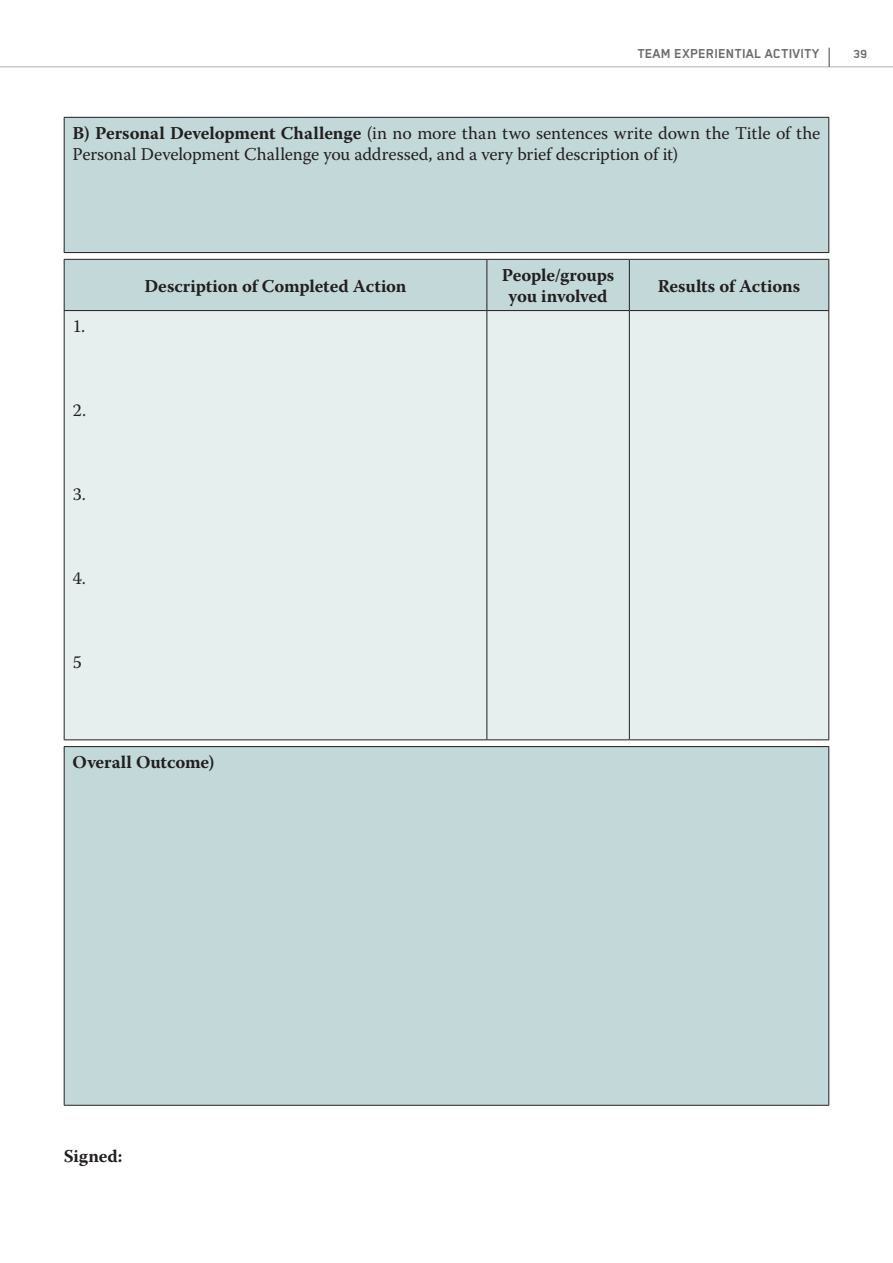
<style>
.page{position:relative;width:893px;height:1263px;background:#fff}
.page>*{position:absolute;margin:0;border:0;box-sizing:border-box;transform-origin:0 0}
._3_Szövegtörzs{font:18px/21px "Warnock Pro";letter-spacing:-.01em;color:#231f20}
._3_Szövegtörzs-2{font:700 18px/21px "Warnock Pro";letter-spacing:-.015em;color:#231f20;text-align:center}
._3_1_Első_bekezdés{font:700 18px "Warnock Pro";letter-spacing:-.005em;color:#231f20}
.t1{font:700 15px "Blender Pro";color:#6c6d70}
.t2{font:700 13.5px "Blender Pro";color:#6c6d70}
.s1{font-weight:700}
</style>
<div class="page">
<hr style="left:0;top:66px;width:893px;height:1px;background:#c7c8ca">
<svg style="left:828px;top:48px;width:2px;height:19px"></svg>
<div style="left:64px;top:117px;width:765px;height:136px;background:#c3d9d9"></div>
<hr style="left:64px;top:117px;width:765px;height:1px;background:#231f20">
<hr style="left:64px;top:118px;width:1px;height:134px;background:#231f20">
<hr style="left:828px;top:118px;width:1px;height:134px;background:#231f20">
<hr style="left:64px;top:252px;width:765px;height:1px;background:#231f20">
<div style="left:65px;top:260px;width:763px;height:50px;background:#c3d9d9"></div>
<div style="left:65px;top:311px;width:763px;height:428px;background:#e6efee"></div>
<hr style="left:64px;top:259px;width:423px;height:1px;background:#231f20">
<hr style="left:64px;top:260px;width:1px;height:50px;background:#231f20">
<hr style="left:487px;top:259px;width:142px;height:1px;background:#231f20">
<hr style="left:486px;top:260px;width:1px;height:50px;background:#231f20">
<hr style="left:629px;top:259px;width:200px;height:1px;background:#231f20">
<hr style="left:629px;top:260px;width:1px;height:50px;background:#231f20">
<hr style="left:828px;top:260px;width:1px;height:50px;background:#231f20">
<hr style="left:64px;top:310px;width:423px;height:1px;background:#231f20">
<hr style="left:64px;top:311px;width:1px;height:428px;background:#231f20">
<hr style="left:487px;top:310px;width:142px;height:1px;background:#231f20">
<hr style="left:486px;top:311px;width:1px;height:428px;background:#231f20">
<hr style="left:629px;top:310px;width:200px;height:1px;background:#231f20">
<hr style="left:629px;top:311px;width:1px;height:428px;background:#231f20">
<hr style="left:828px;top:311px;width:1px;height:428px;background:#231f20">
<hr style="left:64px;top:739px;width:423px;height:1px;background:#231f20">
<hr style="left:487px;top:739px;width:142px;height:1px;background:#231f20">
<hr style="left:629px;top:739px;width:200px;height:1px;background:#231f20">
<div style="left:64px;top:747px;width:765px;height:358px;background:#c3d9d9"></div>
<hr style="left:64px;top:746px;width:765px;height:1px;background:#231f20">
<hr style="left:64px;top:747px;width:1px;height:358px;background:#231f20">
<hr style="left:828px;top:747px;width:1px;height:358px;background:#231f20">
<hr style="left:64px;top:1105px;width:765px;height:1px;background:#231f20">
<p class="t1" style="left:638px;top:45px;width:17px">TEAM</p>
<p class="t1" style="left:675px;top:45px;width:16px">EXPERIENTIAL</p>
<p class="t1" style="left:765px;top:45px;width:16px">ACTIVIT</p>
<p class="t1" style="left:812px;top:45px;width:9px">Y</p>
<p class="t2" style="left:853px;top:47px;width:16px">39</p>
<p class="_3_Szövegtörzs" style="left:73px;top:122px;width:749px"><span class="s1">B) Personal Development Challenge</span> (in no more than two sentences write down the Title of the<br>Personal Development Challenge you addressed, and a very brief description of it)</p>
<p class="_3_Szövegtörzs" style="left:73px;top:316px;width:14px">1.</p>
<p class="_3_Szövegtörzs" style="left:73px;top:400px;width:15px">2.</p>
<p class="_3_Szövegtörzs" style="left:73px;top:484px;width:15px">3.</p>
<p class="_3_Szövegtörzs" style="left:73px;top:568px;width:15px">4.</p>
<p class="_3_Szövegtörzs" style="left:73px;top:652px;width:11px">5</p>
<p class="_3_Szövegtörzs-2" style="left:145px;top:275px;width:263px">Description of Completed Action</p>
<p class="_3_Szövegtörzs-2" style="left:502px;top:264px;width:114px">People/groups you involved</p>
<p class="_3_Szövegtörzs-2" style="left:658px;top:275px;width:144px">Results of Actions</p>
<p class="_3_1_Első_bekezdés" style="left:73px;top:752px;width:143px">Overall Outcome)</p>
<p class="_3_1_Első_bekezdés" style="left:64px;top:1146px;width:60px">Signed:</p>
</div>
